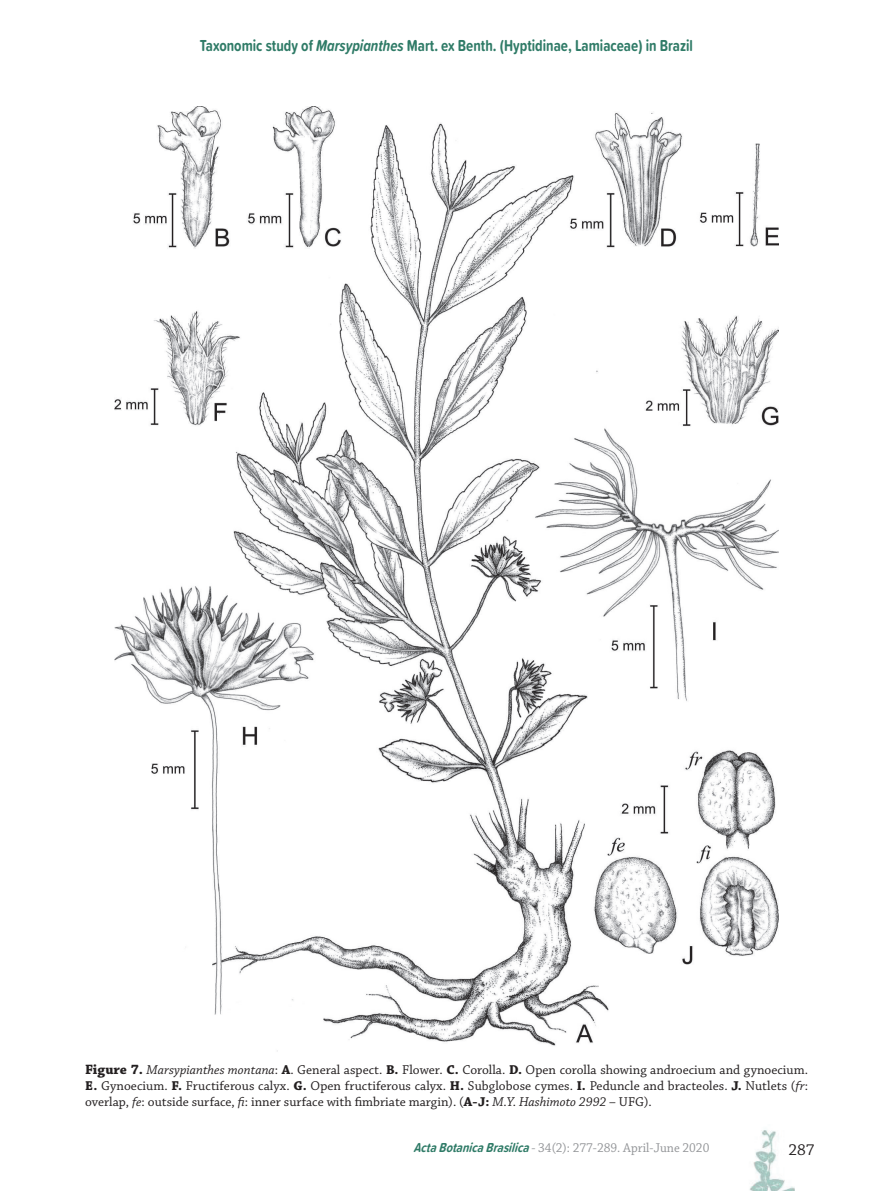
<style>
.page{position:relative;width:893px;height:1191px;background:#fff}
.page>*{position:absolute;margin:0;border:0;box-sizing:border-box;transform-origin:0 0}
.t1{font:700 16.5px "Proxima Soft Cond";color:#2f7b67;scale:.91 1}
.t2{font:16.5px "Chaparral Pro";color:#231f20}
.t3{font:13.5px/16.2px "Chaparral Pro";color:#231f20;text-align:justify}
.t4{font:13.5px "Chaparral Pro";color:#939598;scale:.95 1}
.s1{font-style:italic}
.s2{font-weight:700;font-size:14.25px}
.s3{font-weight:700}
.s4{font-family:"Proxima Soft Cond";font-weight:700;font-style:italic;color:#2f7b67}
</style>
<div class="page">
<img style="left:749px;top:1130px;width:45px;height:61px">
<img style="left:114px;top:106px;width:665px;height:946px">
<p class="t1" style="left:200px;top:33px;width:543px">Taxonomic study of <span class="s1">Marsypianthes</span> Mart. ex Benth. (Hyptidinae, Lamiaceae) in Brazil</p>
<p class="t3" style="left:85px;top:1061px;width:724px"><span class="s2">Figure 7.</span> <span class="s1">Marsypianthes montana</span>: <span class="s3">A</span>. General aspect. <span class="s3">B.</span> Flower. <span class="s3">C.</span> Corolla. <span class="s3">D.</span> Open corolla showing androecium and gynoecium.<br><span class="s3">E.</span> Gynoecium. <span class="s3">F.</span> Fructiferous calyx. <span class="s3">G.</span> Open fructiferous calyx. <span class="s3">H.</span> Subglobose cymes. <span class="s3">I.</span> Peduncle and bracteoles. <span class="s3">J.</span> Nutlets (<span class="s1">fr</span>: overlap, <span class="s1">fe</span>: outside surface, <span class="s1">fi</span>: inner surface with fimbriate margin). (<span class="s3">A-J:</span> <span class="s1">M.Y. Hashimoto 2992</span> – UFG).</p>
<p class="t4" style="left:414px;top:1140px;width:313px"><span class="s4">ActaBotanicaBrasilica</span>- 34(2): 277-289. April-June 2020</p>
<p class="t2" style="left:788px;top:1141px;width:27px">287</p>
</div>
